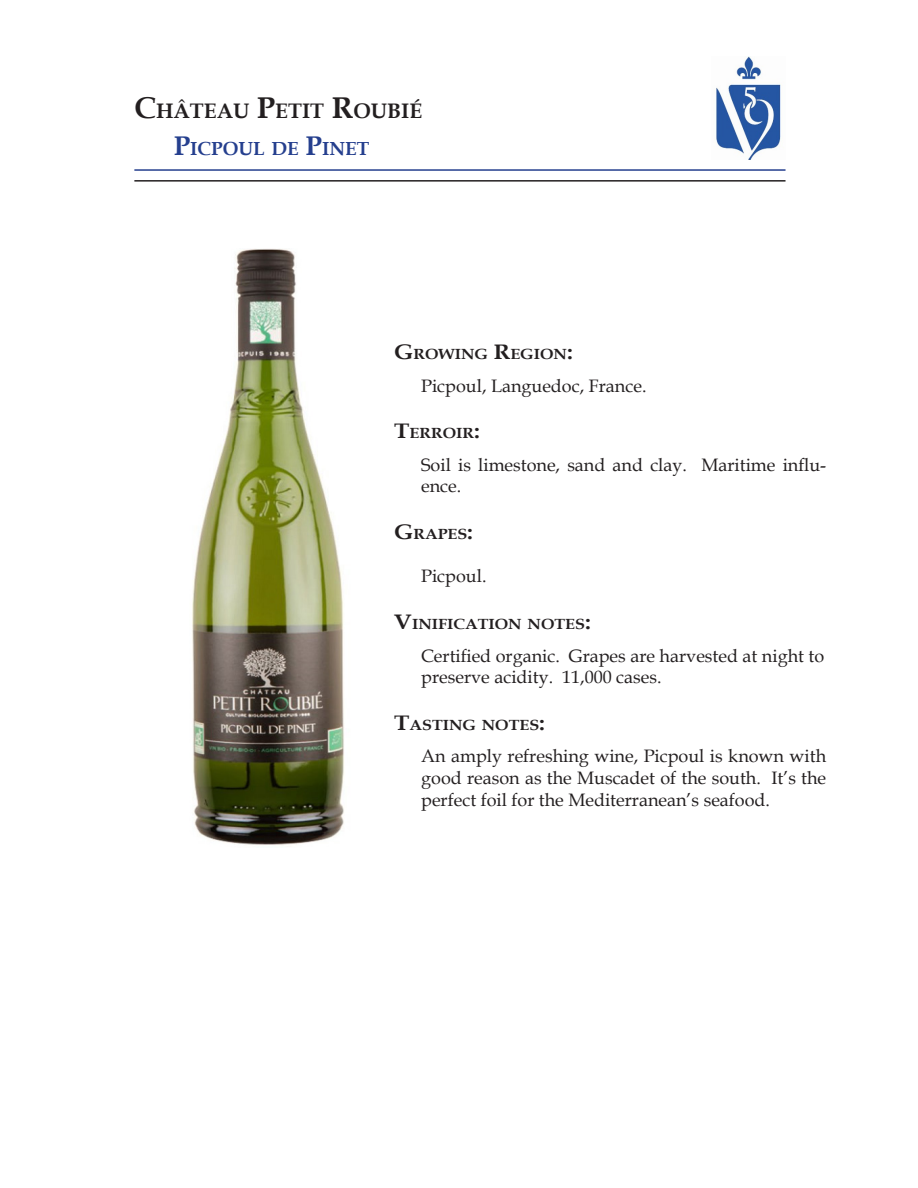
<style>
.page{position:relative;width:918px;height:1188px;background:#fff}
.page>*{position:absolute;margin:0;border:0;box-sizing:border-box;transform-origin:0 0}
.t1{font:700 21px "Book Antiqua";color:#231f20}
.t2{font:700 18.9px "Book Antiqua";color:#253f8e}
.t3{font:18px/21.6px "Book Antiqua";color:#231f20}
.t4{font:700 14.7px "Book Antiqua";color:#231f20;scale:1.1 1}
.s1{font-size:30px}
.s2{font-size:27px}
.s3{font-size:21px}
</style>
<div class="page">
<hr style="left:134px;top:180px;width:652px;height:2px;background:#231f20">
<hr style="left:134px;top:169px;width:652px;height:2px;background:#253f8e">
<img style="left:716px;top:57px;width:65px;height:103px">
<img style="left:192px;top:249px;width:152px;height:597px">
<p class="t1" style="left:134px;top:97px;width:289px"><span class="s1">C</span>HÂTEAU <span class="s1">P</span>ETIT <span class="s1">R</span>OUBIÉ</p>
<p class="t2" style="left:174px;top:136px;width:196px"><span class="s2">P</span>ICPOUL DE <span class="s2">P</span>INET</p>
<p class="t4" style="left:394px;top:344px;width:164px"><span class="s3">G</span>ROWING <span class="s3">R</span>EGION<span class="s3">:</span></p>
<p class="t3" style="left:421px;top:374px;width:227px">Picpoul, Languedoc, France.</p>
<p class="t4" style="left:394px;top:423px;width:80px"><span class="s3">T</span>ERROIR<span class="s3">:</span></p>
<p class="t3" style="left:421px;top:454px;width:406px">Soil is limestone, sand and clay. Maritime influ&shy;ence.</p>
<p class="t4" style="left:394px;top:524px;width:73px"><span class="s3">G</span>RAPES<span class="s3">:</span></p>
<p class="t3" style="left:421px;top:565px;width:67px">Picpoul.</p>
<p class="t4" style="left:394px;top:614px;width:180px"><span class="s3">V</span>INIFICATION NOTES<span class="s3">:</span></p>
<p class="t3" style="left:421px;top:644px;width:405px">Certified organic. Grapes are harvested at night to</p>
<p class="t3" style="left:421px;top:666px;width:242px">preserve acidity. 11,000 cases.</p>
<p class="t4" style="left:394px;top:715px;width:139px"><span class="s3">T</span>ASTING NOTES<span class="s3">:</span></p>
<p class="t3" style="left:421px;top:745px;width:407px;text-align:justify">An amply refreshing wine, Picpoul is known with good reason as the Muscadet of the south. It’s the perfect foil for the Mediterranean’s seafood.</p>
</div>
